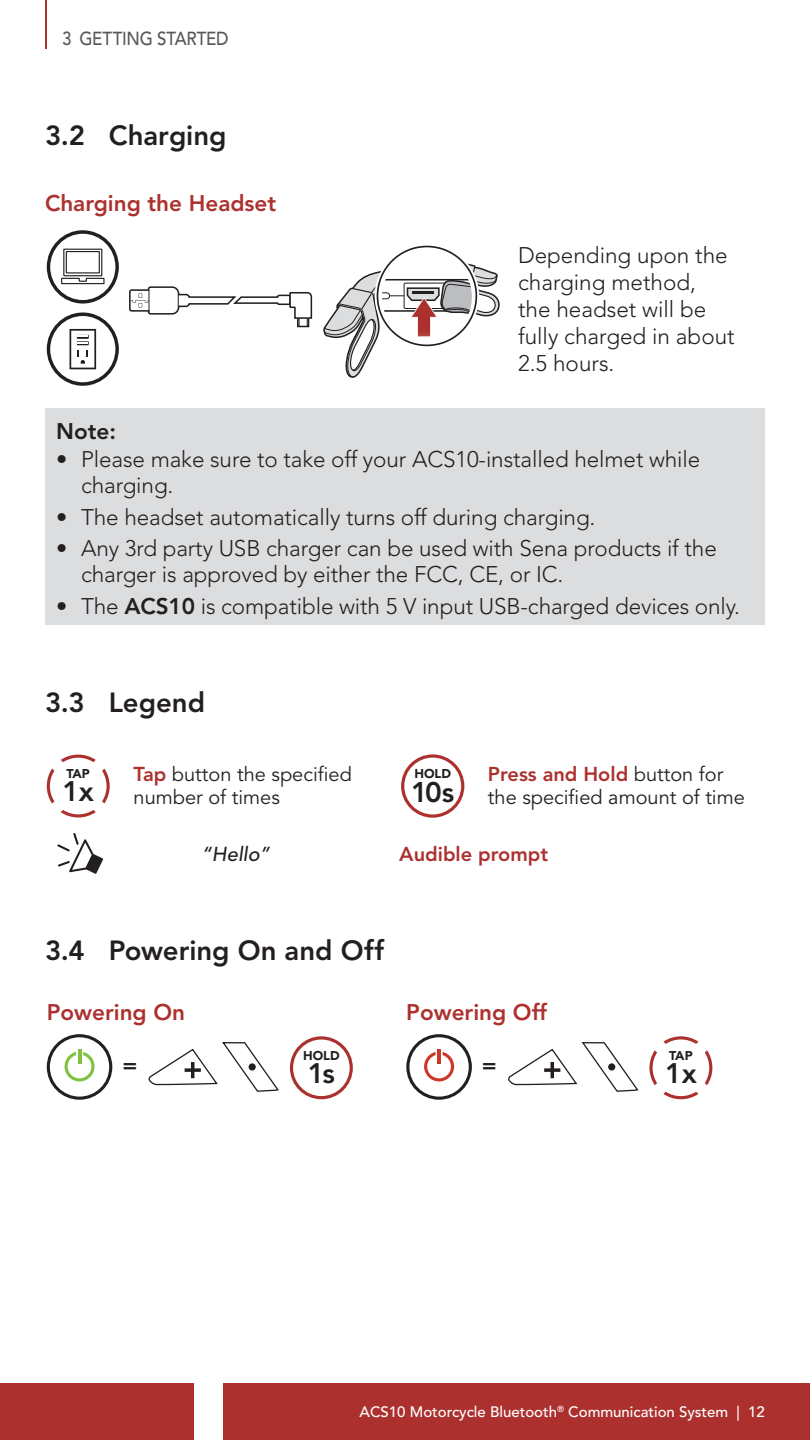
<style>
.page{position:relative;width:810px;height:1440px;background:#fff}
.page>*{position:absolute;margin:0;border:0;box-sizing:border-box;transform-origin:0 0}
.t1{font:800 28.25px "Avenir LT Std";color:#231f20}
.t2{font:800 28.12px "Avenir LT Std";color:#231f20}
.t3{font:800 28px "Avenir LT Std";color:#231f20}
.t4{font:800 27.5px "Avenir LT Std";color:#231f20}
.t5{font:300 22.5px/27px "Avenir LT Std";letter-spacing:-.005em;color:#231f20}
.t6{font:800 22.5px "Avenir LT Std";color:#ac312e}
.t7{font:800 22.5px "Avenir LT Std";color:#231f20}
.t8{font:italic 500 20.12px "Avenir LT Std";color:#231f20}
.t9{font:20px/23.2px "Avenir LT Std";color:#231f20}
.t10{font:800 20px "Avenir LT Std";color:#ac312e}
.t11{font:500 18.75px "Avenir LT Std";letter-spacing:-.01em;color:#57585a;scale:.9 1}
.t12{font:500 15px "Avenir LT Std";color:#fff}
.t13{font:900 12.75px "Avenir LT Std";color:#231f20}
.t14{font:900 12.62px "Avenir LT Std";color:#231f20}
.s1{font-weight:800}
.s2{font-weight:800;color:#ac312e}
</style>
<div class="page">
<div style="left:0;top:1383px;width:194px;height:57px;background:#ac312e"></div>
<div style="left:223px;top:1383px;width:587px;height:57px;background:#ac312e"></div>
<hr style="left:45px;top:0;width:1px;height:49px;background:#ac312e">
<svg style="left:47px;top:313px;width:72px;height:73px"></svg>
<svg style="left:47px;top:230px;width:72px;height:74px"></svg>
<div style="left:297px;top:318px;width:12px;height:9px;background:#231f20"></div>
<svg style="left:129px;top:286px;width:184px;height:40px"></svg>
<svg style="left:323px;top:258px;width:177px;height:120px"></svg>
<div style="left:45px;top:409px;width:720px;height:216px;background:#dcdddf"></div>
<svg style="left:47px;top:755px;width:63px;height:63px"></svg>
<svg style="left:401px;top:754px;width:63px;height:64px"></svg>
<svg style="left:57px;top:833px;width:46px;height:41px"></svg>
<svg style="left:47px;top:1034px;width:65px;height:66px"></svg>
<svg style="left:149px;top:1042px;width:130px;height:50px"></svg>
<div style="left:249px;top:1063px;width:7px;height:8px;background:#231f20;border-radius:50%"></div>
<svg style="left:290px;top:1036px;width:63px;height:63px"></svg>
<svg style="left:406px;top:1034px;width:66px;height:66px"></svg>
<svg style="left:508px;top:1042px;width:131px;height:50px"></svg>
<div style="left:608px;top:1063px;width:7px;height:8px;background:#231f20;border-radius:50%"></div>
<svg style="left:649px;top:1036px;width:63px;height:63px"></svg>
<p class="t11" style="left:62px;top:28px;width:187px">3 GETTING STARTED</p>
<p class="t4" style="left:45px;top:119px;width:183px">3.2 Charging</p>
<p class="t6" style="left:45px;top:190px;width:233px">Charging the Headset</p>
<p class="t5" style="left:518px;top:241px;width:218px">Depending upon the charging method,<br>the headset will be fully charged in about<br>2.5 hours.</p>
<p class="t7" style="left:56px;top:418px;width:61px">Note:</p>
<p class="t5" style="left:81px;top:446px;width:621px;line-height:26.2px;text-indent:-25px">• Please make sure to take off your ACS10-installed helmet while charging.</p>
<p class="t5" style="left:56px;top:503px;width:541px">• The headset automatically turns off during charging.</p>
<p class="t5" style="left:81px;top:535px;width:637px;line-height:26.2px;text-indent:-25px">• Any 3rd party USB charger can be used with Sena products if the charger is approved by either the FCC, CE, or IC.</p>
<p class="t5" style="left:56px;top:593px;width:685px">• The <span class="s1">ACS10</span> is compatible with 5 V input USB-charged devices only.</p>
<p class="t4" style="left:45px;top:686px;width:162px">3.3 Legend</p>
<p class="t14" style="left:66px;top:766px;width:25px">TAP</p>
<p class="t9" style="left:134px;top:763px;width:220px"><span class="s2">Tap</span> button the specified number of times</p>
<p class="t2" style="left:62px;top:775px;width:33px">1x</p>
<p class="t13" style="left:414px;top:766px;width:38px">HOLD</p>
<p class="t9" style="left:488px;top:763px;width:259px"><span class="s2">Press and Hold</span> button for the specified amount of time</p>
<p class="t1" style="left:411px;top:775px;width:45px">10s</p>
<p class="t8" style="left:202px;top:842px;width:70px">“Hello”</p>
<p class="t10" style="left:399px;top:842px;width:150px">Audible prompt</p>
<p class="t4" style="left:45px;top:935px;width:341px">3.4 Powering On and Off</p>
<p class="t6" style="left:47px;top:999px;width:140px">Powering On</p>
<p class="t7" style="left:122px;top:1052px;width:16px">=</p>
<p class="t3" style="left:308px;top:1057px;width:29px">1s</p>
<p class="t14" style="left:303px;top:1048px;width:38px">HOLD</p>
<p class="t6" style="left:406px;top:999px;width:142px">Powering Off</p>
<p class="t7" style="left:482px;top:1052px;width:16px">=</p>
<p class="t2" style="left:665px;top:1056px;width:33px">1x</p>
<p class="t14" style="left:669px;top:1048px;width:25px">TAP</p>
<p class="t12" style="left:359px;top:1403px;width:407px">ACS10 Motorcycle Bluetooth<sup>®</sup> Communication System | 12</p>
</div>
